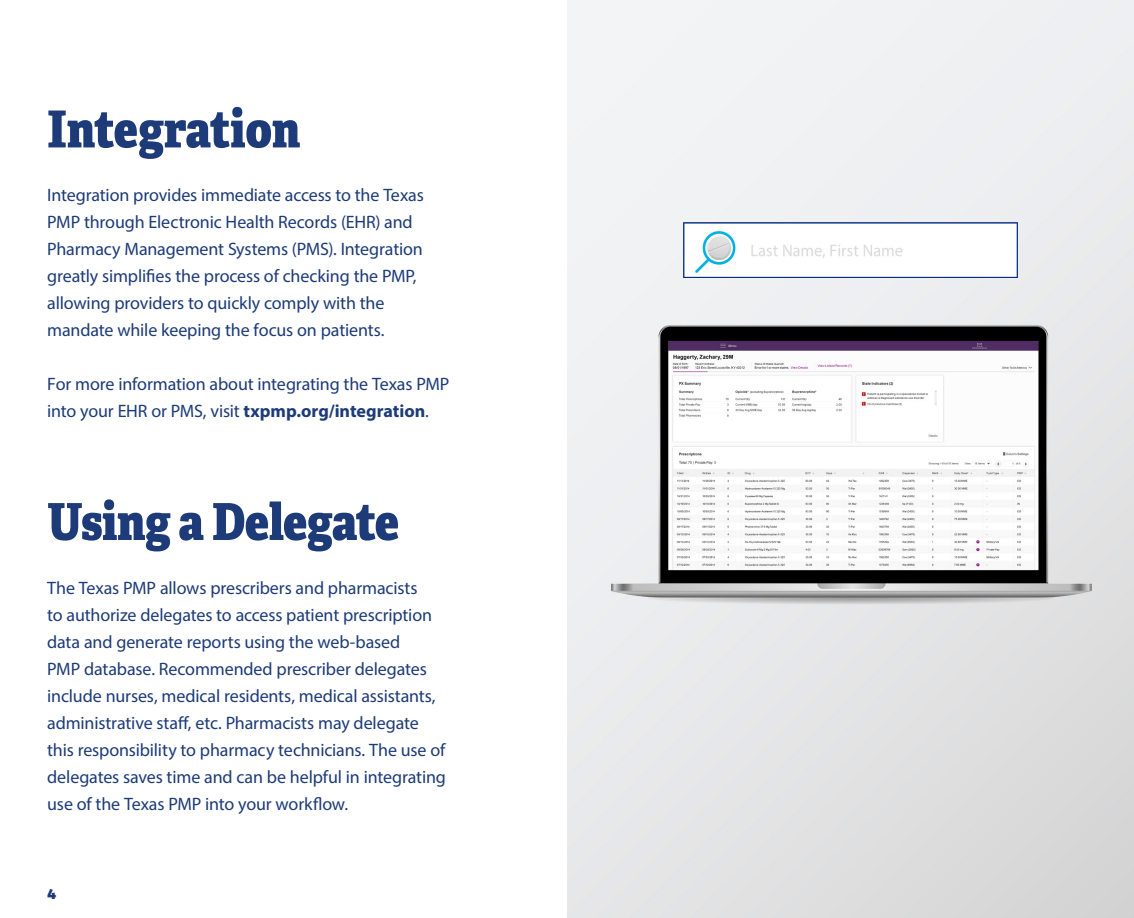
<style>
.page{position:relative;width:1134px;height:918px;background:#fff}
.page>*{position:absolute;margin:0;border:0;box-sizing:border-box;transform-origin:0 0}
.Headline{font:51px "Adelle Condensed Eb";letter-spacing:-.01em;color:#1d3b78}
.Body_copy{font:18px/27px "Myriad Pro";letter-spacing:-.01em;color:#1d3b78}
.t1{font:800 15px "Adelle";color:#1d3b78}
.s1{font-weight:700}
</style>
<div class="page">
<img style="left:567px;top:0;width:567px;height:918px">
<img style="left:684px;top:223px;width:333px;height:54px">
<p class="Headline" style="left:47px;top:91px;width:254px">Integration</p>
<p class="Body_copy" style="left:47px;top:182px;width:378px">Integration provides immediate access to the Texas PMP through Electronic Health Records (EHR) and Pharmacy Management Systems (PMS). Integration greatly simplifies the process of checking the PMP, allowing providers to quickly comply with the mandate while keeping the focus on patients.</p>
<p class="Body_copy" style="left:47px;top:371px;width:404px">For more information about integrating the Texas PMP into your EHR or PMS, visit <span class="s1">txpmp.org/integration</span>.</p>
<p class="Headline" style="left:47px;top:483px;width:353px">Using a Delegate</p>
<p class="Body_copy" style="left:47px;top:574px;width:400px">The Texas PMP allows prescribers and pharmacists<br>to authorize delegates to access patient prescription data and generate reports using the web-based<br>PMP database. Recommended prescriber delegates include nurses, medical residents, medical assistants, administrative staff, etc. Pharmacists may delegate this responsibility to pharmacy technicians. The use of delegates saves time and can be helpful in integrating use of the Texas PMP into your workflow.</p>
<p class="t1" style="left:47px;top:883px;width:11px">4</p>
</div>
